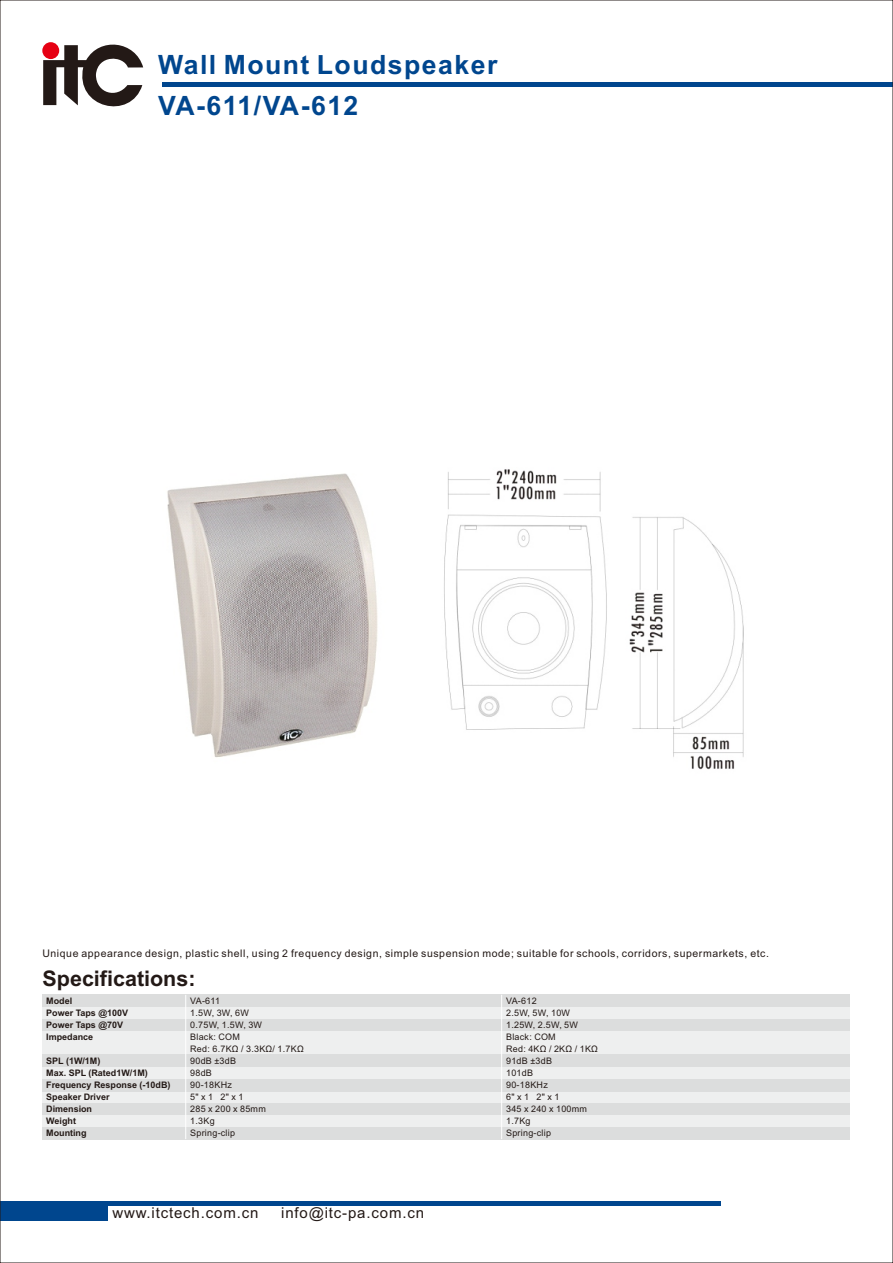
<style>
.page{position:relative;width:893px;height:1263px;background:#fff}
.page>*{position:absolute;margin:0;border:0;box-sizing:border-box;transform-origin:0 0}
.t1{font:700 26.55px/41.1px "Arial";letter-spacing:.055em;color:#00468e}
.t2{font:700 21.45px "Arial";color:#231916}
.t3{font:15px "Arial";letter-spacing:.055em;color:#231916}
.t4{font:10.5px "Arial";letter-spacing:.055em;color:#231916}
.t5{font:9px/12px "Arial";letter-spacing:.03em;color:#231916}
.t6{font:700 9px/12px "Arial";color:#231916}
</style>
<div class="page">
<hr style="left:0;top:1202px;width:720px;height:4px;background:#00468e">
<div style="left:0;top:1202px;width:108px;height:18px;background:#00468e"></div>
<hr style="left:163px;top:82px;width:730px;height:4px;background:#00468e">
<svg style="left:43px;top:42px;width:100px;height:65px"></svg>
<div style="left:42px;top:1031px;width:808px;height:24px;background:#eeefef"></div>
<div style="left:42px;top:1019px;width:808px;height:12px;background:#dcdddd"></div>
<div style="left:42px;top:1007px;width:808px;height:12px;background:#eeefef"></div>
<div style="left:42px;top:995px;width:808px;height:12px;background:#dcdddd"></div>
<div style="left:42px;top:1091px;width:808px;height:12px;background:#eeefef"></div>
<div style="left:42px;top:1079px;width:808px;height:12px;background:#dcdddd"></div>
<div style="left:42px;top:1067px;width:808px;height:12px;background:#eeefef"></div>
<div style="left:42px;top:1055px;width:808px;height:12px;background:#dcdddd"></div>
<div style="left:42px;top:1103px;width:808px;height:12px;background:#dcdddd"></div>
<div style="left:42px;top:1115px;width:808px;height:12px;background:#eeefef"></div>
<div style="left:42px;top:1127px;width:808px;height:12px;background:#dcdddd"></div>
<hr style="left:185px;top:995px;width:1px;height:144px;background:#fff">
<hr style="left:501px;top:995px;width:1px;height:144px;background:#fff">
<img style="left:167px;top:473px;width:211px;height:285px">
<img style="left:444px;top:469px;width:300px;height:301px">
<h1 class="t1" style="left:158px;top:46px;width:341px">Wall Mount Loudspeaker<br>VA-611/VA-612</h1>
<p class="t4" style="left:42px;top:949px;width:728px">Unique appearance design, plastic shell, using 2 frequency design, simple suspension mode; suitable for schools, corridors, supermarkets, etc.</p>
<p class="t6" style="left:46px;top:996px;width:84px">Model<br>Power Taps @100V<br>Power Taps @70V<br>Impedance</p>
<p class="t6" style="left:46px;top:1056px;width:126px">SPL (1W/1M)<br>Max. SPL (Rated1W/1M)<br>Frequency Response (-10dB)<br>Speaker Driver<br>Dimension<br>Weight<br>Mounting</p>
<h2 class="t2" style="left:43px;top:971px;width:155px">Specifications:</h2>
<p class="t5" style="left:190px;top:996px;width:115px">VA-611<br>1.5W, 3W, 6W<br>0.75W, 1.5W, 3W<br>Black: COM<br>Red: 6.7KΩ / 3.3KΩ/ 1.7KΩ<br>90dB ±3dB<br>98dB<br>90-18KHz<br>5" x 1 2" x 1<br>285 x 200 x 85mm<br>1.3Kg<br>Spring-clip</p>
<p class="t5" style="left:506px;top:996px;width:93px">VA-612<br>2.5W, 5W, 10W<br>1.25W, 2.5W, 5W<br>Black: COM<br>Red: 4KΩ / 2KΩ / 1KΩ<br>91dB ±3dB<br>101dB<br>90-18KHz<br>6" x 1 2" x 1<br>345 x 240 x 100mm<br>1.7Kg<br>Spring-clip</p>
<h3 class="t3" style="left:112px;top:1207px;width:147px">www.itctech.com.cn</h3>
<h3 class="t3" style="left:281px;top:1207px;width:144px">info@itc-pa.com.cn</h3>
</div>
